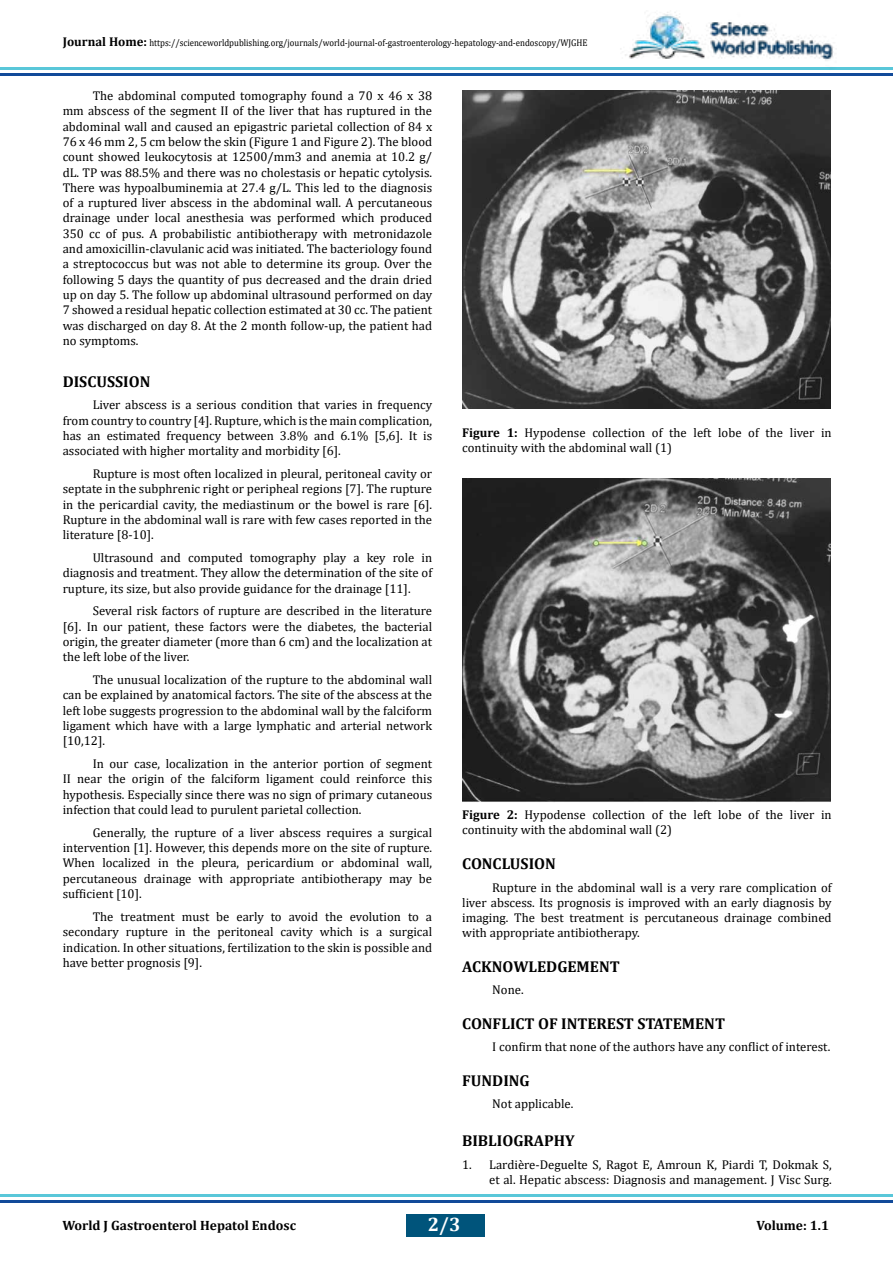
<style>
.page{position:relative;width:893px;height:1263px;background:#fff}
.page>*{position:absolute;margin:0;border:0;box-sizing:border-box;transform-origin:0 0}
.t1{font:700 19.5px "Cambria";color:#fff}
.t2{font:700 15.75px "Cambria";color:#000}
.t3{font:700 13.5px "Cambria";color:#000}
.t4{font:12.75px/15.3px "Cambria";color:#000;text-align:justify}
.t5{font:9.75px "Cambria";color:#000;scale:.9 1}
.s1{font-weight:700;font-size:12.75px}
.s2{font-weight:700}
</style>
<div class="page">
<hr style="left:0;top:1194px;width:893px;height:2px;background:#59c7d9">
<hr style="left:0;top:1200px;width:893px;height:2px;background:#124a99">
<hr style="left:0;top:68px;width:893px;height:2px;background:#59c7d9">
<hr style="left:0;top:74px;width:893px;height:2px;background:#124a99">
<img style="left:596px;top:12px;width:264px;height:62px">
<div style="left:406px;top:1213px;width:79px;height:23px;background:#00547b"></div>
<img style="left:462px;top:90px;width:369px;height:318px">
<img style="left:462px;top:479px;width:369px;height:323px">
<p class="t5" style="left:63px;top:37px;width:585px"><span class="s1">Journal Home:</span> https://scienceworldpublishing.org/journals/world-journal-of-gastroenterology-hepatology-and-endoscopy/WJGHE</p>
<p class="t4" style="left:63px;top:88px;width:371px;text-indent:30px">The abdominal computed tomography found a 70 x 46 x 38 mm abscess of the segment II of the liver that has ruptured in the abdominal wall and caused an epigastric parietal collection of 84 x 76 x 46 mm 2, 5 cm below the skin (Figure 1 and Figure 2). The blood count showed leukocytosis at 12500/mm3 and anemia at 10.2 g/ dL. TP was 88.5% and there was no cholestasis or hepatic cytolysis.<br>There was hypoalbuminemia at 27.4 g/L. This led to the diagnosis of a ruptured liver abscess in the abdominal wall. A percutaneous drainage under local anesthesia was performed which produced 350 cc of pus. A probabilistic antibiotherapy with metronidazole and amoxicillin-clavulanic acid was initiated. The bacteriology found a streptococcus but was not able to determine its group. Over the following 5 days the quantity of pus decreased and the drain dried up on day 5. The follow up abdominal ultrasound performed on day 7 showed a residual hepatic collection estimated at 30 cc. The patient was discharged on day 8. At the 2 month follow-up, the patient had no symptoms.</p>
<p class="t2" style="left:63px;top:370px;width:89px">DISCUSSION</p>
<p class="t4" style="left:63px;top:397px;width:371px;text-indent:30px">Liver abscess is a serious condition that varies in frequency from country to country [4]. Rupture, which is the main complication, has an estimated frequency between 3.8% and 6.1% [5,6]. It is associated with higher mortality and morbidity [6].</p>
<p class="t4" style="left:63px;top:466px;width:371px;text-indent:30px">Rupture is most often localized in pleural, peritoneal cavity or septate in the subphrenic right or peripheal regions [7]. The rupture in the pericardial cavity, the mediastinum or the bowel is rare [6].<br>Rupture in the abdominal wall is rare with few cases reported in the literature [8-10].</p>
<p class="t4" style="left:63px;top:550px;width:371px;text-indent:30px">Ultrasound and computed tomography play a key role in diagnosis and treatment. They allow the determination of the site of rupture, its size, but also provide guidance for the drainage [11].</p>
<p class="t4" style="left:63px;top:603px;width:371px;text-indent:30px">Several risk factors of rupture are described in the literature [6]. In our patient, these factors were the diabetes, the bacterial origin, the greater diameter (more than 6 cm) and the localization at the left lobe of the liver.</p>
<p class="t4" style="left:63px;top:672px;width:371px;text-indent:30px">The unusual localization of the rupture to the abdominal wall can be explained by anatomical factors. The site of the abscess at the left lobe suggests progression to the abdominal wall by the falciform ligament which have with a large lymphatic and arterial network [10,12].</p>
<p class="t4" style="left:63px;top:756px;width:371px;text-indent:30px">In our case, localization in the anterior portion of segment II near the origin of the falciform ligament could reinforce this hypothesis. Especially since there was no sign of primary cutaneous infection that could lead to purulent parietal collection.</p>
<p class="t4" style="left:63px;top:825px;width:371px;text-indent:30px">Generally, the rupture of a liver abscess requires a surgical intervention [1]. However, this depends more on the site of rupture.<br>When localized in the pleura, pericardium or abdominal wall, percutaneous drainage with appropriate antibiotherapy may be sufficient [10].</p>
<p class="t4" style="left:63px;top:909px;width:371px;text-indent:30px">The treatment must be early to avoid the evolution to a secondary rupture in the peritoneal cavity which is a surgical indication. In other situations, fertilization to the skin is possible and have better prognosis [9].</p>
<p class="t4" style="left:462px;top:425px;width:371px"><span class="s2">Figure 1:</span> Hypodense collection of the left lobe of the liver in continuity with the abdominal wall (1)</p>
<p class="t4" style="left:462px;top:807px;width:371px"><span class="s2">Figure 2:</span> Hypodense collection of the left lobe of the liver in continuity with the abdominal wall (2)</p>
<p class="t2" style="left:462px;top:852px;width:95px">CONCLUSION</p>
<p class="t4" style="left:462px;top:879px;width:371px;text-indent:30px">Rupture in the abdominal wall is a very rare complication of liver abscess. Its prognosis is improved with an early diagnosis by imaging. The best treatment is percutaneous drainage combined with appropriate antibiotherapy.</p>
<p class="t2" style="left:462px;top:955px;width:159px">ACKNOWLEDGEMENT</p>
<p class="t4" style="left:492px;top:982px;width:33px">None.</p>
<p class="t2" style="left:462px;top:1012px;width:264px">CONFLICT OF INTEREST STATEMENT</p>
<p class="t4" style="left:492px;top:1039px;width:340px">I confirm that none of the authors have any conflict of interest.</p>
<p class="t2" style="left:462px;top:1069px;width:69px">FUNDING</p>
<p class="t4" style="left:492px;top:1096px;width:83px">Not applicable.</p>
<p class="t2" style="left:462px;top:1130px;width:114px">BIBLIOGRAPHY</p>
<p class="t4" style="left:462px;top:1157px;width:371px;text-align:right">1. Lardière-Deguelte S, Ragot E, Amroun K, Piardi T, Dokmak S, et al. Hepatic abscess: Diagnosis and management. J Visc Surg.</p>
<p class="t3" style="left:62px;top:1216px;width:235px">World J Gastroenterol Hepatol Endosc</p>
<h1 class="t1" style="left:428px;top:1211px;width:34px">2/3</h1>
<p class="t3" style="left:756px;top:1216px;width:74px">Volume: 1.1</p>
</div>
